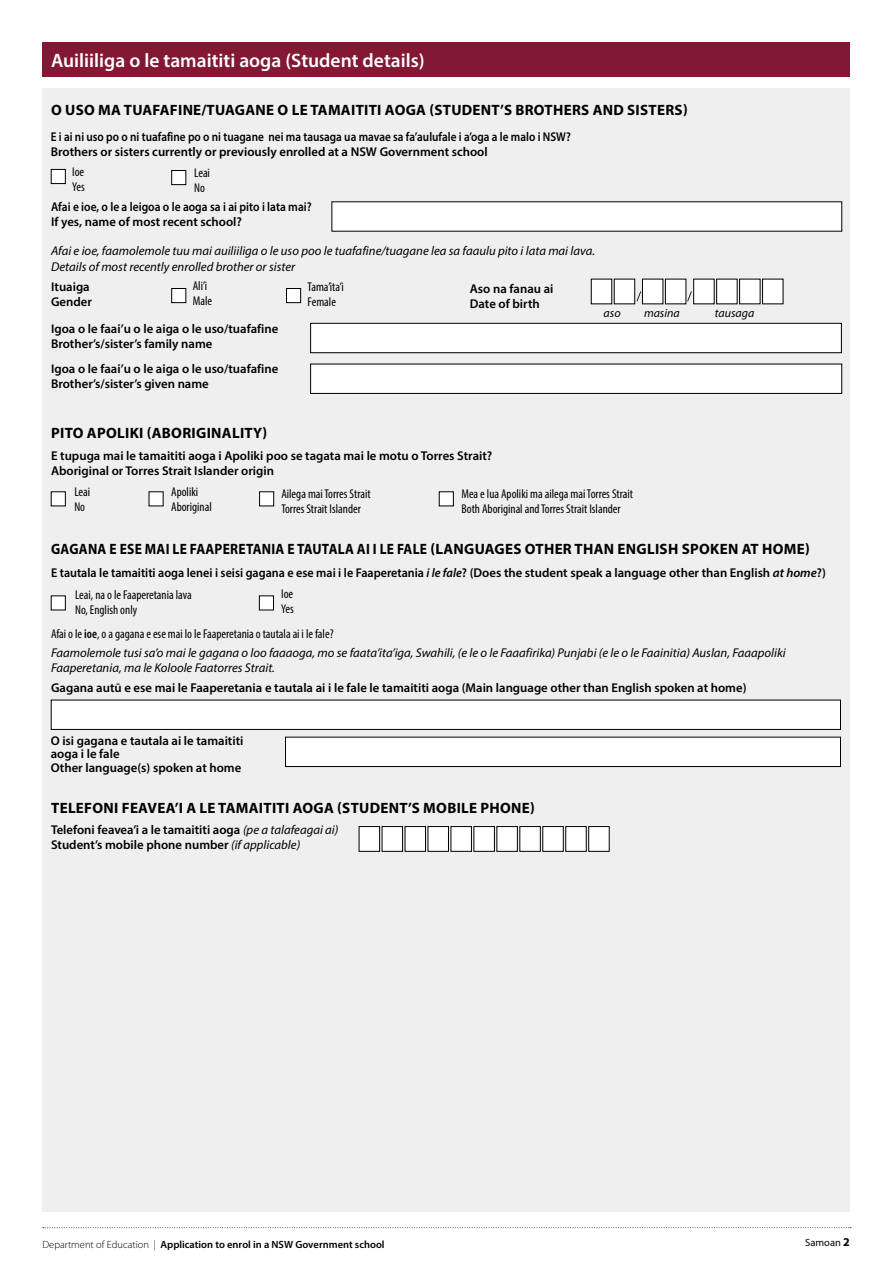
<style>
.page{position:relative;width:893px;height:1263px;background:#fff}
.page>*{position:absolute;margin:0;border:0;box-sizing:border-box;transform-origin:0 0}
.Reverse_Heading{font:600 19.5px "Myriad Pro";color:#fff}
.Subheading_black_cap{font:700 15px "Myriad Pro";letter-spacing:.02em;color:#000}
.Subheading_black_cap-2{font:700 15px "Myriad Pro";letter-spacing:.02em;color:#000;scale:.9 1}
.Questions{font:600 12.75px/13.5px "Myriad Pro";color:#000}
.Text{font:italic 12.75px/15.3px "Myriad Pro";color:#000}
.Questions_Eng{font:600 12.75px "Myriad Pro";color:#000}
.Answer{font:condensed 12.75px "Myriad Pro";color:#000}
.Questions-2{font:600 12.75px "Myriad Pro";color:#000;scale:.95 1}
.Answer_Eng{font:condensed 12.75px "Myriad Pro";color:#000}
.Questions-3{font:600 12.75px "Myriad Pro";color:#000;scale:.88 1}
.Questions-4{font:600 12.75px "Myriad Pro";color:#000;scale:.9 1}
.Eng_Text{font:italic 12.75px "Myriad Pro";color:#000}
.Answer_Eng-2{font:600 12.75px "Myriad Pro";color:#000}
.day_month_year{font:italic 12px "Myriad Pro";color:#000}
.a__Footer{font:600 10.5px "Myriad Pro";color:#000}
.a__Page_Number{font:10.5px "Myriad Pro";color:#000}
.s1{font-style:italic}
.s2{font-weight:600}
.s3{font-weight:400;font-style:italic}
.s4{font-weight:300}
.s5{font-weight:700;font-size:12px}
</style>
<div class="page">
<div style="left:43px;top:88px;width:807px;height:1124px;background:#efefef"></div>
<div style="left:43px;top:43px;width:807px;height:34px;background:#821834"></div>
<div style="left:172px;top:170px;width:14px;height:15px;background:#fff"></div>
<div style="left:171px;top:170px;width:15px;height:15px;border:1px solid #000"></div>
<svg style="left:51px;top:491px;width:15px;height:15px"></svg>
<svg style="left:149px;top:491px;width:15px;height:15px"></svg>
<svg style="left:259px;top:491px;width:15px;height:15px"></svg>
<svg style="left:439px;top:491px;width:15px;height:15px"></svg>
<svg style="left:51px;top:595px;width:15px;height:15px"></svg>
<svg style="left:259px;top:595px;width:15px;height:15px"></svg>
<svg style="left:171px;top:288px;width:15px;height:15px"></svg>
<svg style="left:286px;top:288px;width:15px;height:15px"></svg>
<div style="left:51px;top:169px;width:14px;height:15px;background:#fff"></div>
<div style="left:51px;top:169px;width:15px;height:15px;border:1px solid #000"></div>
<svg style="left:591px;top:279px;width:192px;height:25px"></svg>
<svg style="left:43px;top:1227px;width:808px;height:1px"></svg>
<div style="left:332px;top:202px;width:510px;height:29px;background:#fff"></div>
<div style="left:51px;top:700px;width:789px;height:29px;background:#fff"></div>
<div style="left:51px;top:700px;width:790px;height:30px;border:1px solid #000"></div>
<div style="left:285px;top:737px;width:555px;height:29px;background:#fff"></div>
<div style="left:285px;top:737px;width:556px;height:30px;border:1px solid #000"></div>
<svg style="left:359px;top:826px;width:251px;height:26px"></svg>
<div style="left:310px;top:323px;width:532px;height:30px;background:#fff;border:1px solid #000"></div>
<div style="left:310px;top:364px;width:532px;height:30px;background:#fff;border:1px solid #000"></div>
<p class="Reverse_Heading" style="left:51px;top:48px;width:375px">Auiliiliga o le tamaititi aoga (Student details)</p>
<p class="Subheading_black_cap" style="left:51px;top:100px;width:638px">O USO MA TUAFAFINE/TUAGANE O LE TAMAITITI AOGA (STUDENT’S BROTHERS AND SISTERS)</p>
<p class="Questions-3" style="left:51px;top:128px;width:593px">E i ai ni uso po o ni tuafafine po o ni tuagane nei ma tausaga ua mavae sa fa’aulufale i a’oga a le malo i NSW?</p>
<p class="Questions_Eng" style="left:51px;top:143px;width:439px">Brothers or sisters currently or previously enrolled at a NSW Government school</p>
<p class="Answer" style="left:72px;top:164px;width:13px">Ioe</p>
<p class="Answer_Eng" style="left:72px;top:179px;width:14px">Yes</p>
<p class="Answer" style="left:194px;top:165px;width:17px">Leai</p>
<p class="Answer_Eng" style="left:194px;top:180px;width:12px">No</p>
<p class="Questions-4" style="left:51px;top:199px;width:291px">Afai e ioe, o le a leigoa o le aoga sa i ai pito i lata mai?</p>
<p class="Questions_Eng" style="left:51px;top:214px;width:192px">If yes, name of most recent school?</p>
<p class="Text" style="left:51px;top:243px;width:545px">Afai e ioe, faamolemole tuu mai auiliiliga o le uso poo le tuafafine/tuagane lea sa faaulu pito i lata mai lava.</p>
<p class="Eng_Text" style="left:51px;top:258px;width:246px">Details of most recently enrolled brother or sister</p>
<p class="Questions" style="left:51px;top:280px;width:40px">Ituaiga</p>
<p class="Questions_Eng" style="left:51px;top:294px;width:42px">Gender</p>
<p class="Answer" style="left:193px;top:278px;width:16px">Ali’i</p>
<p class="Answer_Eng" style="left:193px;top:293px;width:21px">Male</p>
<p class="Questions" style="left:51px;top:321px;width:229px">Igoa o le faai’u o le aiga o le uso/tuafafine</p>
<p class="Questions_Eng" style="left:51px;top:335px;width:163px">Brother’s/sister’s family name</p>
<p class="Questions" style="left:51px;top:362px;width:229px">Igoa o le faai’u o le aiga o le uso/tuafafine</p>
<p class="Questions_Eng" style="left:51px;top:376px;width:159px">Brother’s/sister’s given name</p>
<p class="Answer" style="left:308px;top:279px;width:38px">Tama’ita’i</p>
<p class="Answer_Eng" style="left:308px;top:294px;width:30px">Female</p>
<p class="Questions" style="left:470px;top:282px;width:85px">Aso na fanau ai</p>
<p class="Questions_Eng" style="left:470px;top:296px;width:71px">Date of birth</p>
<p class="day_month_year" style="left:604px;top:306px;width:19px">aso</p>
<p class="day_month_year" style="left:644px;top:306px;width:37px">masina</p>
<p class="day_month_year" style="left:715px;top:306px;width:41px">tausaga</p>
<p class="Subheading_black_cap" style="left:51px;top:423px;width:218px">PITO APOLIKI (ABORIGINALITY)</p>
<p class="Questions" style="left:51px;top:449px;width:443px">E tupuga mai le tamaititi aoga i Apoliki poo se tagata mai le motu o Torres Strait?</p>
<p class="Questions_Eng" style="left:51px;top:463px;width:224px">Aboriginal or Torres Strait Islander origin</p>
<p class="Answer" style="left:74px;top:484px;width:17px">Leai</p>
<p class="Answer_Eng" style="left:74px;top:499px;width:12px">No</p>
<p class="Answer" style="left:171px;top:484px;width:29px">Apoliki</p>
<p class="Answer_Eng" style="left:171px;top:499px;width:42px">Aboriginal</p>
<p class="Answer" style="left:281px;top:486px;width:91px">Ailega mai Torres Strait</p>
<p class="Answer_Eng" style="left:281px;top:501px;width:81px">Torres Strait Islander</p>
<p class="Answer" style="left:461px;top:486px;width:173px">Mea e lua Apoliki ma ailega mai Torres Strait</p>
<p class="Answer_Eng" style="left:461px;top:501px;width:161px">Both Aboriginal and Torres Strait Islander</p>
<p class="Subheading_black_cap-2" style="left:51px;top:539px;width:844px">GAGANA E ESE MAI LE FAAPERETANIA E TAUTALA AI I LE FALE (LANGUAGES OTHER THAN ENGLISH SPOKEN AT HOME)</p>
<p class="Questions-2" style="left:51px;top:564px;width:817px">E tautala le tamaititi aoga lenei i seisi gagana e ese mai i le Faaperetania <span class="s1">i le fale</span>? (Does the student speak a language other than English <span class="s1">at home</span>?)</p>
<p class="Answer" style="left:75px;top:587px;width:118px">Leai, na o le Faaperetania lava</p>
<p class="Answer_Eng" style="left:75px;top:602px;width:64px">No, English only</p>
<p class="Answer" style="left:281px;top:586px;width:13px">Ioe</p>
<p class="Answer_Eng" style="left:281px;top:601px;width:14px">Yes</p>
<p class="Answer" style="left:51px;top:626px;width:284px">Afai o le <span class="s2">ioe</span>, o a gagana e ese mai lo le Faaperetania o tautala ai i le fale?</p>
<p class="Text" style="left:51px;top:645px;width:736px">Faamolemole tusi sa’o mai le gagana o loo faaaoga, mo se faata’ita’iga, Swahili, (e le o le Faaafirika) Punjabi (e le o le Faainitia) Auslan, Faaapoliki<br>Faaperetania, ma le Koloole Faatorres Strait.</p>
<p class="Questions" style="left:51px;top:681px;width:697px">Gagana autū e ese mai le Faaperetania e tautala ai i le fale le tamaititi aoga (Main language other than English spoken at home)</p>
<p class="Questions" style="left:51px;top:733px;width:194px">O isi gagana e tautala ai le tamaititi aoga i le fale</p>
<p class="Questions_Eng" style="left:51px;top:759px;width:192px">Other language(s) spoken at home</p>
<p class="Subheading_black_cap" style="left:51px;top:798px;width:485px">TELEFONI FEAVEA’I A LE TAMAITITI AOGA (STUDENT’S MOBILE PHONE)</p>
<p class="Questions" style="left:51px;top:823px;width:289px">Telefoni feavea’i a le tamaititi aoga <span class="s3">(pe a talafeagai ai)</span></p>
<p class="Answer_Eng-2" style="left:51px;top:837px;width:251px">Student’s mobile phone number <span class="s3">(if applicable)</span></p>
<p class="a__Footer" style="left:43px;top:1237px;width:344px"><span class="s4">Department of Education |</span> Application to enrol in a NSW Government school</p>
<p class="a__Page_Number" style="left:805px;top:1236px;width:46px">Samoan <span class="s5">2</span></p>
</div>
